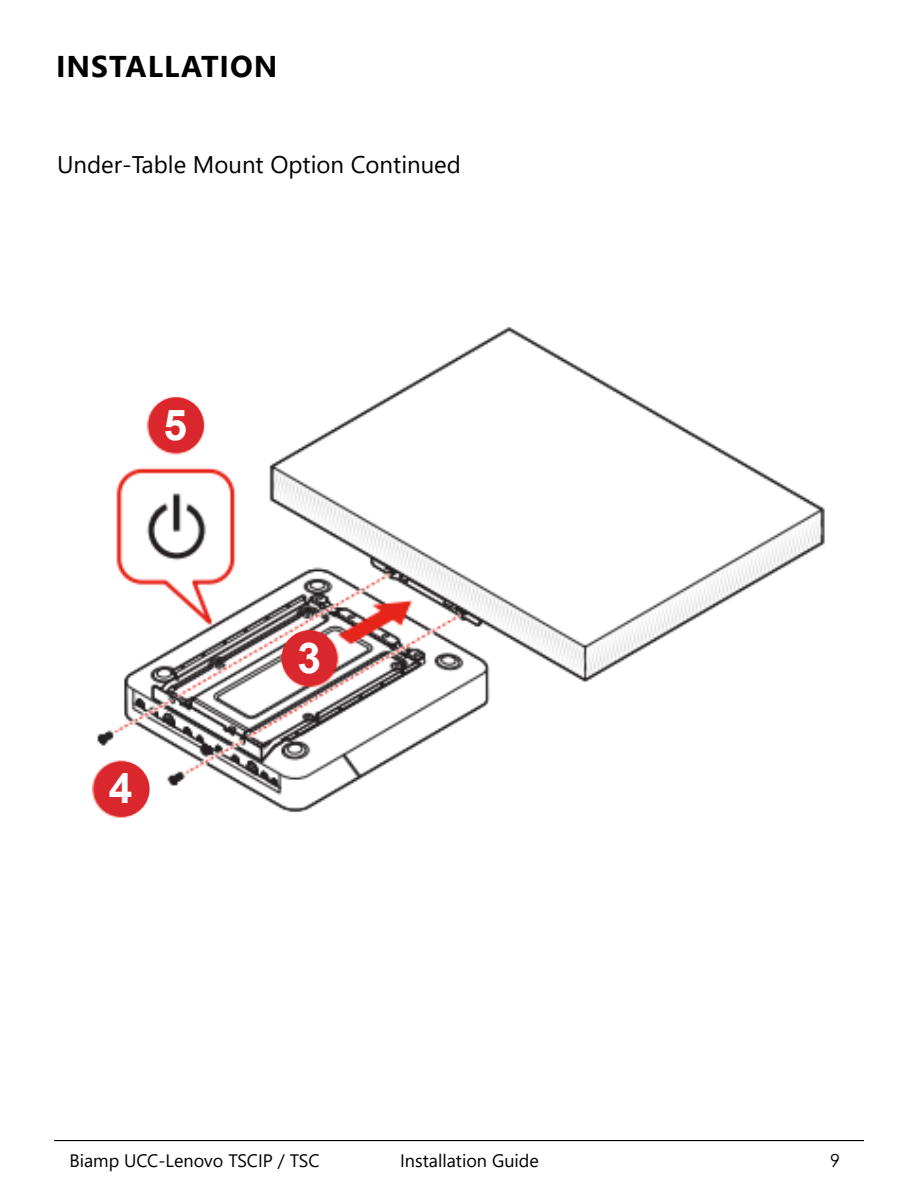
<style>
.page{position:relative;width:918px;height:1188px;background:#fff}
.page>*{position:absolute;margin:0;border:0;box-sizing:border-box;transform-origin:0 0}
.Heading_Centr_14pt{font:700 42.6px "Arial";color:#fff}
.Heading__2__20pt_Bold{font:700 30px "Segoe UI";letter-spacing:.035em;color:#000}
.Body_Copy{font:24px "Segoe UI";color:#000}
.t1{font:18px "Segoe UI";color:#000}
.t2{font:18px "Century Gothic";color:#000}
</style>
<div class="page">
<hr style="left:54px;top:1140px;width:810px;height:1px;background:#000">
<img style="left:91px;top:327px;width:734px;height:491px">
<div style="left:282px;top:630px;width:55px;height:56px;background:#d9272d;border-radius:50%"></div>
<div style="left:94px;top:761px;width:55px;height:56px;background:#d9272d;border-radius:50%"></div>
<div style="left:149px;top:397px;width:55px;height:56px;background:#d9272d;border-radius:50%"></div>
<p class="Heading__2__20pt_Bold" style="left:56px;top:38px;width:223px">INSTALLATION</p>
<p class="Body_Copy" style="left:57px;top:142px;width:406px">Under-Table Mount Option Continued</p>
<p class="Heading_Centr_14pt" style="left:164px;top:395px;width:25px">5</p>
<p class="Heading_Centr_14pt" style="left:109px;top:758px;width:25px">4</p>
<p class="Heading_Centr_14pt" style="left:297px;top:628px;width:25px">3</p>
<p class="t1" style="left:69px;top:1143px;width:252px">Biamp UCC-Lenovo TSCIP / TSC</p>
<p class="t1" style="left:400px;top:1144px;width:140px">Installation Guide</p>
<p class="t2" style="left:830px;top:1148px;width:11px">9</p>
</div>
